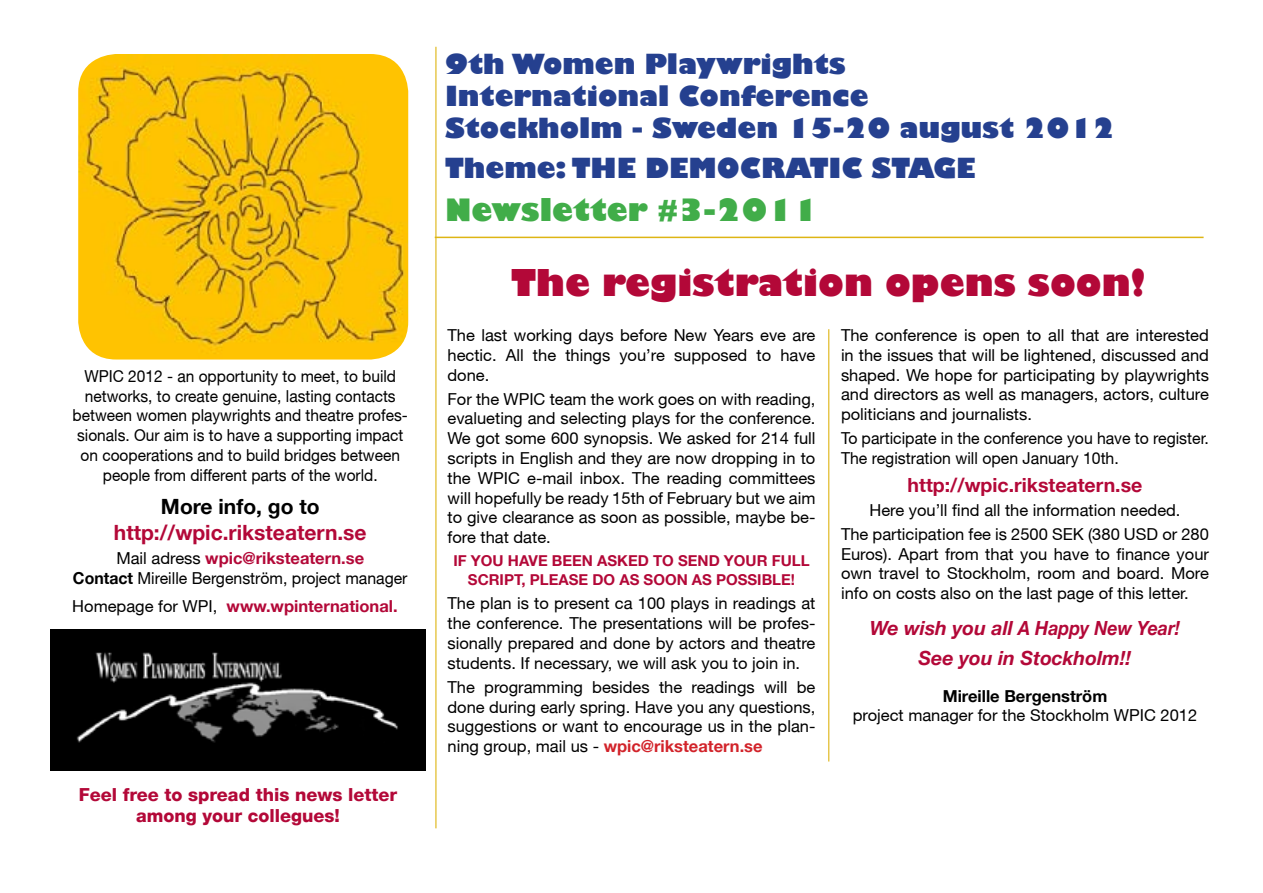
<style>
.page{position:relative;width:1263px;height:893px;background:#fff}
.page>*{position:absolute;margin:0;border:0;box-sizing:border-box;transform-origin:0 0}
.t1{font:800 36px "Gill Sans";color:#b30838}
.t2{font:800 30px "Gill Sans";color:#41ad49}
.t3{font:800 27px/32.4px "Gill Sans";color:#25408f}
.t4{font:700 21px "Helvetica Neue";color:#b30838}
.t5{font:700 21px "Helvetica Neue";color:#000}
.t6{font:italic 700 19.5px/29.4px "Helvetica Neue";color:#b30838;text-align:center}
.t7{font:700 19.5px "Helvetica Neue";color:#b30838}
.t8{font:800 18px/21.6px "Helvetica Neue";color:#b30838;text-align:center}
.t9{font:16.5px/19.8px "Helvetica Neue";color:#000;text-align:justify}
.t10{font:16.5px/19.8px "Helvetica Neue";color:#000;text-align:center;scale:.94 1}
.t11{font:16.5px/19.8px "Helvetica Neue";color:#000;scale:.96 1}
.t12{font:700 16.5px "Helvetica Neue";color:#b30838}
.t13{font:700 16.5px "Helvetica Neue";color:#000}
.t14{font:700 15px/19.8px "Helvetica Neue";color:#b30838;text-align:center}
.s1{font-weight:700;color:#b30838}
.s2{font-weight:700}
.s3{font-weight:400;color:#000}
.s4{font-weight:700;color:#d2232a}
</style>
<div class="page">
<img style="left:78px;top:54px;width:330px;height:306px">
<img style="left:51px;top:629px;width:374px;height:141px">
<hr style="left:435px;top:47px;width:1px;height:781px;background:#deb514">
<hr style="left:435px;top:237px;width:768px;height:1px;background:#deb514">
<hr style="left:828px;top:329px;width:1px;height:432px;background:#deb514">
<p class="t10" style="left:73px;top:366px;width:358px">WPIC 2012 - an opportunity to meet, to build networks, to create genuine, lasting contacts between women playwrights and theatre profes&shy;sionals. Our aim is to have a supporting impact on cooperations and to build bridges between people from different parts of the world.</p>
<p class="t5" style="left:161px;top:494px;width:160px">More info, go to</p>
<p class="t4" style="left:114px;top:519px;width:254px">http://wpic.riksteatern.se</p>
<p class="t9" style="left:73px;top:548px;width:336px;text-align:center">Mail adress <span class="s1">wpic@riksteatern.se<br></span><span class="s2">Contact</span> Mireille Bergenström, project manager</p>
<p class="t12" style="left:72px;top:596px;width:327px"><span class="s3">Homepage for WPI,</span> www.wpinternational.</p>
<p class="t8" style="left:79px;top:783px;width:320px">Feel free to spread this news letter among your collegues!</p>
<h3 class="t3" style="left:445px;top:49px;width:672px">9th Women Playwrights<br>International Conference<br>Stockholm - Sweden 15-20 august 2012</h3>
<h3 class="t3" style="left:445px;top:154px;width:532px">Theme: THE DEMOCRATIC STAGE</h3>
<h2 class="t2" style="left:445px;top:191px;width:375px">Newsletter #3-2011</h2>
<h1 class="t1" style="left:511px;top:260px;width:636px">The registration opens soon!</h1>
<p class="t9" style="left:447px;top:325px;width:369px">The last working days before New Years eve are hectic. All the things you’re supposed to have done.</p>
<p class="t9" style="left:447px;top:389px;width:369px">For the WPIC team the work goes on with reading, evalueting and selecting plays for the conference.<br>We got some 600 synopsis. We asked for 214 full scripts in English and they are now dropping in to the WPIC e-mail inbox. The reading committees will hopefully be ready 15th of February but we aim to give clearance as soon as possible, maybe be&shy;fore that date.</p>
<p class="t14" style="left:453px;top:550px;width:358px">IF YOU HAVE BEEN ASKED TO SEND YOUR FULL<br>SCRIPT, PLEASE DO AS SOON AS POSSIBLE!</p>
<p class="t9" style="left:447px;top:593px;width:369px">The plan is to present ca 100 plays in readings at the conference. The presentations will be profes&shy;sionally prepared and done by actors and theatre students. If necessary, we will ask you to join in.</p>
<p class="t9" style="left:447px;top:677px;width:369px">The programming besides the readings will be done during early spring. Have you any questions, suggestions or want to encourage us in the plan&shy;ning group, mail us - <span class="s4">wpic@riksteatern.se</span></p>
<p class="t9" style="left:841px;top:325px;width:369px">The conference is open to all that are interested in the issues that will be lightened, discussed and shaped. We hope for participating by playwrights and directors as well as managers, actors, culture politicians and journalists.</p>
<p class="t11" style="left:841px;top:428px;width:385px">To participate in the conference you have to register.<br>The registration will open January 10th.</p>
<p class="t7" style="left:908px;top:473px;width:236px">http://wpic.riksteatern.se</p>
<p class="t9" style="left:841px;top:498px;width:369px;line-height:24px;text-align:center">Here you’ll find all the information needed.<br>The participation fee is 2500 SEK (380 USD or 280</p>
<p class="t9" style="left:841px;top:544px;width:369px">Euros). Apart from that you have to finance your own travel to Stockholm, room and board. More info on costs also on the last page of this letter.</p>
<p class="t6" style="left:870px;top:613px;width:312px">We wish you all A Happy New Year!<br>See you in Stockholm!!</p>
<p class="t13" style="left:943px;top:685px;width:166px">Mireille Bergenström</p>
<p class="t9" style="left:853px;top:705px;width:346px">project manager for the Stockholm WPIC 2012</p>
</div>
